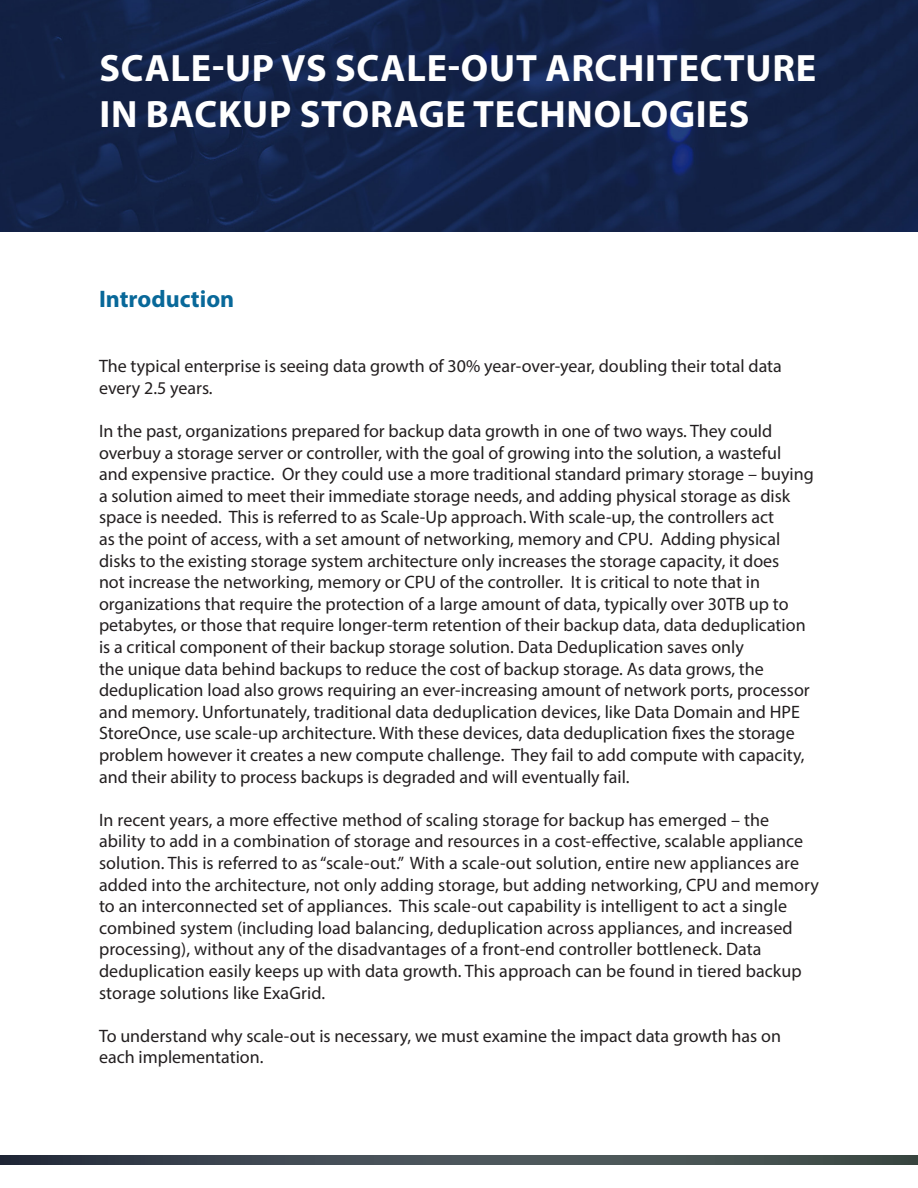
<style>
.page{position:relative;width:918px;height:1188px;background:#fff}
.page>*{position:absolute;margin:0;border:0;box-sizing:border-box;transform-origin:0 0}
.t1{font:700 38.25px/45.9px "Myriad Pro";letter-spacing:.02em;color:#fff}
.Header1{font:700 24px "Myriad Pro";color:#086899}
.t2{font:18px/21.6px "Myriad Pro";color:#231f20}
</style>
<div class="page">
<img style="left:0;top:0;width:918px;height:231px">
<svg style="left:0;top:1156px;width:918px;height:9px;background:#404a50"></svg>
<p class="t1" style="left:99px;top:44px;width:718px">SCALE-UP VS SCALE-OUT ARCHITECTURE<br>IN BACKUP STORAGE TECHNOLOGIES</p>
<p class="Header1" style="left:99px;top:284px;width:137px">Introduction</p>
<p class="t2" style="left:99px;top:355px;width:684px">The typical enterprise is seeing data growth of 30% year-over-year, doubling their total data every 2.5 years.</p>
<p class="t2" style="left:99px;top:420px;width:716px">In the past, organizations prepared for backup data growth in one of two ways. They could overbuy a storage server or controller, with the goal of growing into the solution, a wasteful and expensive practice. Or they could use a more traditional standard primary storage – buying a solution aimed to meet their immediate storage needs, and adding physical storage as disk space is needed. This is referred to as Scale-Up approach. With scale-up, the controllers act<br>as the point of access, with a set amount of networking, memory and CPU. Adding physical disks to the existing storage system architecture only increases the storage capacity, it does<br>not increase the networking, memory or CPU of the controller. It is critical to note that in organizations that require the protection of a large amount of data, typically over 30TB up to petabytes, or those that require longer-term retention of their backup data, data deduplication is a critical component of their backup storage solution. Data Deduplication saves only<br>the unique data behind backups to reduce the cost of backup storage. As data grows, the deduplication load also grows requiring an ever-increasing amount of network ports, processor and memory. Unfortunately, traditional data deduplication devices, like Data Domain and HPE StoreOnce, use scale-up architecture. With these devices, data deduplication fixes the storage problem however it creates a new compute challenge. They fail to add compute with capacity, and their ability to process backups is degraded and will eventually fail.</p>
<p class="t2" style="left:99px;top:809px;width:722px">In recent years, a more effective method of scaling storage for backup has emerged – the ability to add in a combination of storage and resources in a cost-effective, scalable appliance solution. This is referred to as “scale-out.” With a scale-out solution, entire new appliances are added into the architecture, not only adding storage, but adding networking, CPU and memory to an interconnected set of appliances. This scale-out capability is intelligent to act a single combined system (including load balancing, deduplication across appliances, and increased processing), without any of the disadvantages of a front-end controller bottleneck. Data deduplication easily keeps up with data growth. This approach can be found in tiered backup storage solutions like ExaGrid.</p>
<p class="t2" style="left:99px;top:1025px;width:683px">To understand why scale-out is necessary, we must examine the impact data growth has on each implementation.</p>
</div>
